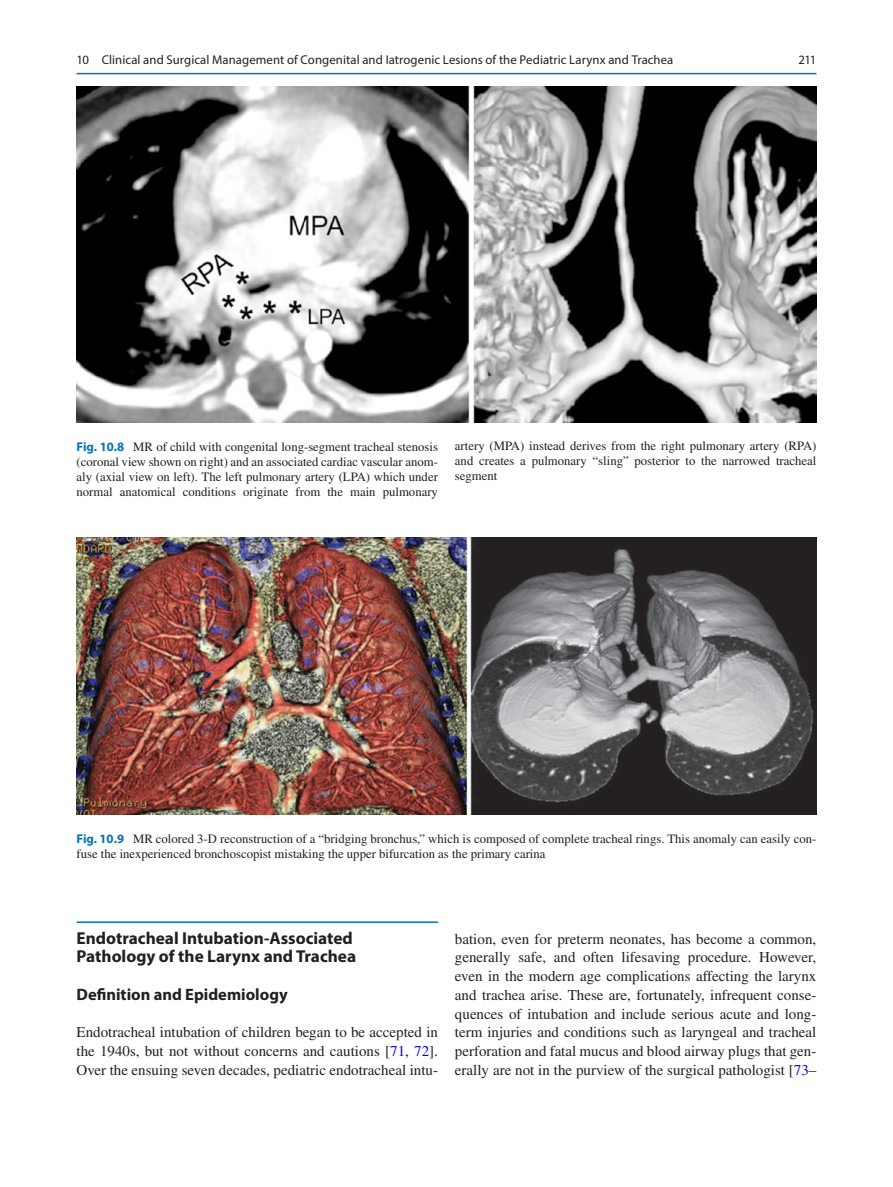
<style>
.page{position:relative;width:893px;height:1187px;background:#fff}
.page>*{position:absolute;margin:0;border:0;box-sizing:border-box;transform-origin:0 0}
.t1{font:700 17.25px/18.8px "Myriad Pro";color:#231f20}
.t2{font:700 16.5px "Myriad Pro";color:#231f20}
.t3{font:15px/18.8px "Times LT Std";color:#231f20;text-align:justify}
.t4{font:12.75px/15px "Times LT Std";color:#231f20;text-align:justify}
.t5{font:12.75px "Myriad Pro";letter-spacing:.005em;color:#231f20}
.s1{font-family:"Myriad Pro";font-weight:700;color:#0073bc}
.s2{color:#00f}
</style>
<div class="page">
<hr style="left:77px;top:921px;width:361px;height:1px;background:#0073bc">
<img style="left:77px;top:87px;width:739px;height:335px">
<img style="left:77px;top:537px;width:739px;height:277px">
<hr style="left:77px;top:73px;width:739px;height:1px;background:#0073bc">
<p class="t5" style="left:77px;top:52px;width:598px">10 Clinical and Surgical Management of Congenital and Iatrogenic Lesions of the Pediatric Larynx and Trachea</p>
<p class="t5" style="left:798px;top:52px;width:19px">211</p>
<p class="t4" style="left:77px;top:439px;width:363px"><span class="s1">Fig. 10.8</span> MR of child with congenital long-segment tracheal stenosis (coronal view shown on right) and an associated cardiac vascular anom&shy;aly (axial view on left). The left pulmonary artery (LPA) which under normal anatomical conditions originate from the main pulmonary</p>
<p class="t4" style="left:455px;top:438px;width:363px">artery (MPA) instead derives from the right pulmonary artery (RPA) and creates a pulmonary “sling” posterior to the narrowed tracheal segment</p>
<p class="t4" style="left:77px;top:831px;width:741px"><span class="s1">Fig. 10.9</span> MR colored 3-D reconstruction of a “bridging bronchus,” which is composed of complete tracheal rings. This anomaly can easily con&shy;fuse the inexperienced bronchoscopist mistaking the upper bifurcation as the primary carina</p>
<p class="t1" style="left:77px;top:927px;width:281px">Endotracheal Intubation-Associated<br>Pathology of the Larynx and Trachea</p>
<p class="t2" style="left:77px;top:983px;width:213px">Definition and Epidemiology</p>
<p class="t3" style="left:77px;top:1022px;width:363px">Endotracheal intubation of children began to be accepted in the 1940s, but not without concerns and cautions [<span class="s2">71</span>, <span class="s2">72</span>].<br>Over the ensuing seven decades, pediatric endotracheal intu-</p>
<p class="t3" style="left:455px;top:929px;width:363px">bation, even for preterm neonates, has become a common, generally safe, and often lifesaving procedure. However, even in the modern age complications affecting the larynx and trachea arise. These are, fortunately, infrequent conse&shy;quences of intubation and include serious acute and long&shy;term injuries and conditions such as laryngeal and tracheal perforation and fatal mucus and blood airway plugs that gen&shy;erally are not in the purview of the surgical pathologist [<span class="s2">73</span>–</p>
</div>
